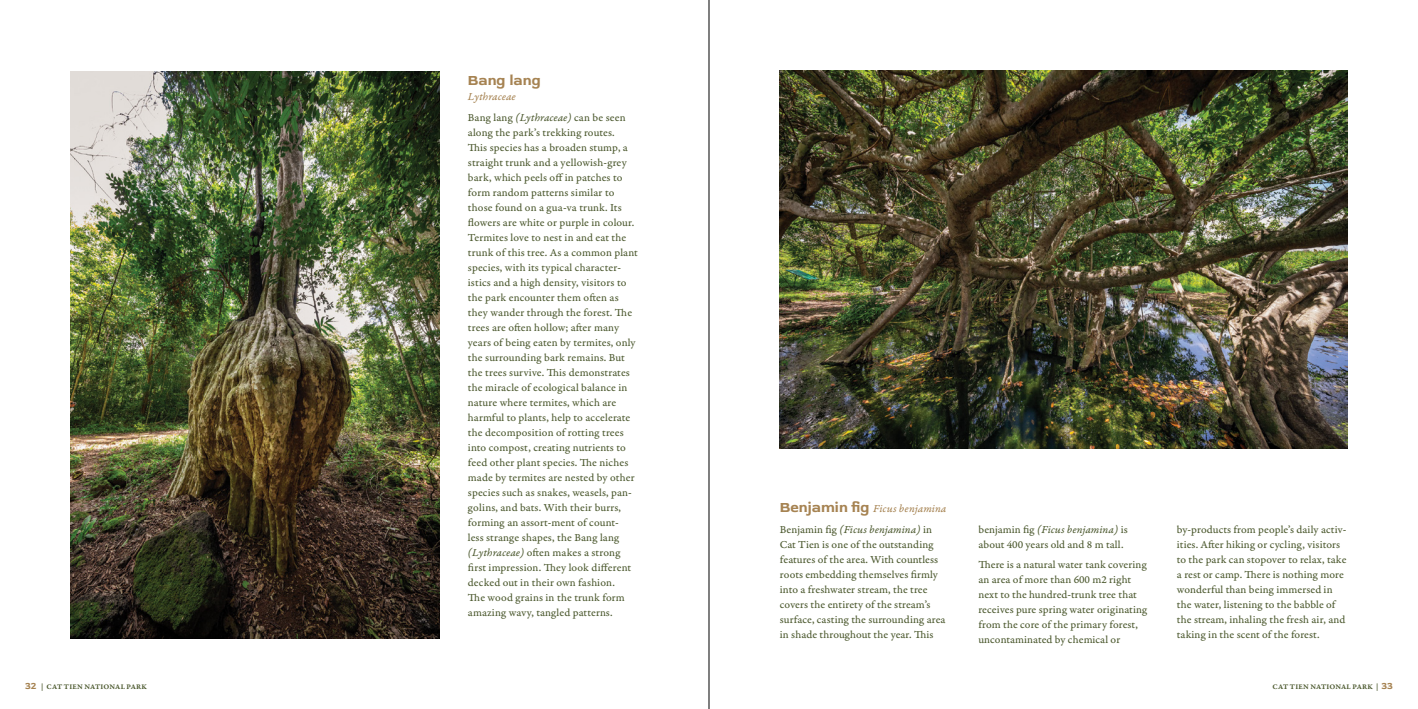
<style>
.page{position:relative;width:1418px;height:709px;background:#fff}
.page>*{position:absolute;margin:0;border:0;box-sizing:border-box;transform-origin:0 0}
.t1{font:700 15px "Red Rose";color:#a68352}
.t2{font:11.25px/15px "Garamond Premr Pro Capt";letter-spacing:.01em;color:#4e5b31}
.t3{font:11.25px "Garamond Premr Pro It Capt";letter-spacing:.005em;color:#4e5b31}
.t4{font:11.25px "Garamond Premr Pro It Capt";letter-spacing:.005em;color:#a68352}
.t5{font:7.5px "Garamond Premr Pro Smbd Capt";letter-spacing:.015em;color:#4e5b31}
.s1{font-family:"Garamond Premr Pro It Capt"}
.s2{font-family:"Red Rose";font-weight:700;font-size:15px}
.s3{font-family:"Garamond Premr Pro Capt"}
.s4{font-family:"Red Rose";font-weight:700;font-size:10px;color:#a68352}
</style>
<div class="page">
<img style="left:780px;top:71px;width:566px;height:378px">
<img style="left:71px;top:71px;width:368px;height:567px">
<hr style="left:708px;top:0;width:1px;height:709px;background:#000">
<h1 class="t1" style="left:468px;top:71px;width:74px">Bang lang</h1>
<p class="t4" style="left:468px;top:90px;width:49px">Lythraceae</p>
<p class="t2" style="left:468px;top:110px;width:171px">Bang lang <span class="s1">(Lythraceae)</span> can be seen along the park’s trekking routes.<br>This species has a broaden stump, a straight trunk and a yellowish-grey bark, which peels off in patches to form random patterns similar to those found on a gua-va trunk. Its flowers are white or purple in colour.<br>Termites love to nest in and eat the trunk of this tree. As a common plant species, with its typical character&shy;istics and a high density, visitors to the park encounter them often as they wander through the forest. The trees are often hollow; after many years of being eaten by termites, only the surrounding bark remains. But the trees survive. This demonstrates the miracle of ecological balance in nature where termites, which are harmful to plants, help to accelerate the decomposition of rotting trees into compost, creating nutrients to feed other plant species. The niches made by termites are nested by other species such as snakes, weasels, pan&shy;golins, and bats. With their burrs, forming an assort-ment of count-<br>less strange shapes, the Bang lang <span class="s1">(Lythraceae)</span> often makes a strong first impression. They look different decked out in their own fashion.<br>The wood grains in the trunk form amazing wavy, tangled patterns.</p>
<p class="t4" style="left:780px;top:502px;width:168px"><span class="s2">Benjamin fig</span> Ficus benjamina</p>
<p class="t3" style="left:780px;top:523px;width:154px"><span class="s3">Benjamin fig</span> (Ficus benjamina) <span class="s3">in</span></p>
<p class="t2" style="left:780px;top:537px;width:167px">Cat Tien is one of the outstanding features of the area. With countless roots embedding themselves firmly into a freshwater stream, the tree covers the entirety of the stream’s surface, casting the surrounding area in shade throughout the year. This</p>
<p class="t3" style="left:978px;top:523px;width:151px"><span class="s3">benjamin fig</span> (Ficus benjamina) <span class="s3">is</span></p>
<p class="t2" style="left:978px;top:535px;width:170px;line-height:20px">about 400 years old and 8 m tall.<br>There is a natural water tank covering</p>
<p class="t2" style="left:978px;top:572px;width:170px">an area of more than 600 m2 right next to the hundred-trunk tree that receives pure spring water originating from the core of the primary forest, uncontaminated by chemical or</p>
<p class="t2" style="left:1176px;top:522px;width:171px">by-products from people’s daily activ&shy;ities. After hiking or cycling, visitors to the park can stopover to relax, take a rest or camp. There is nothing more wonderful than being immersed in the water, listening to the babble of the stream, inhaling the fresh air, and taking in the scent of the forest.</p>
<p class="t5" style="left:25px;top:682px;width:123px"><span class="s4">32</span> | CAT TIEN NATIONAL PARK</p>
<p class="t5" style="left:1272px;top:682px;width:122px">CAT TIEN NATIONAL PARK | <span class="s4">33</span></p>
</div>
